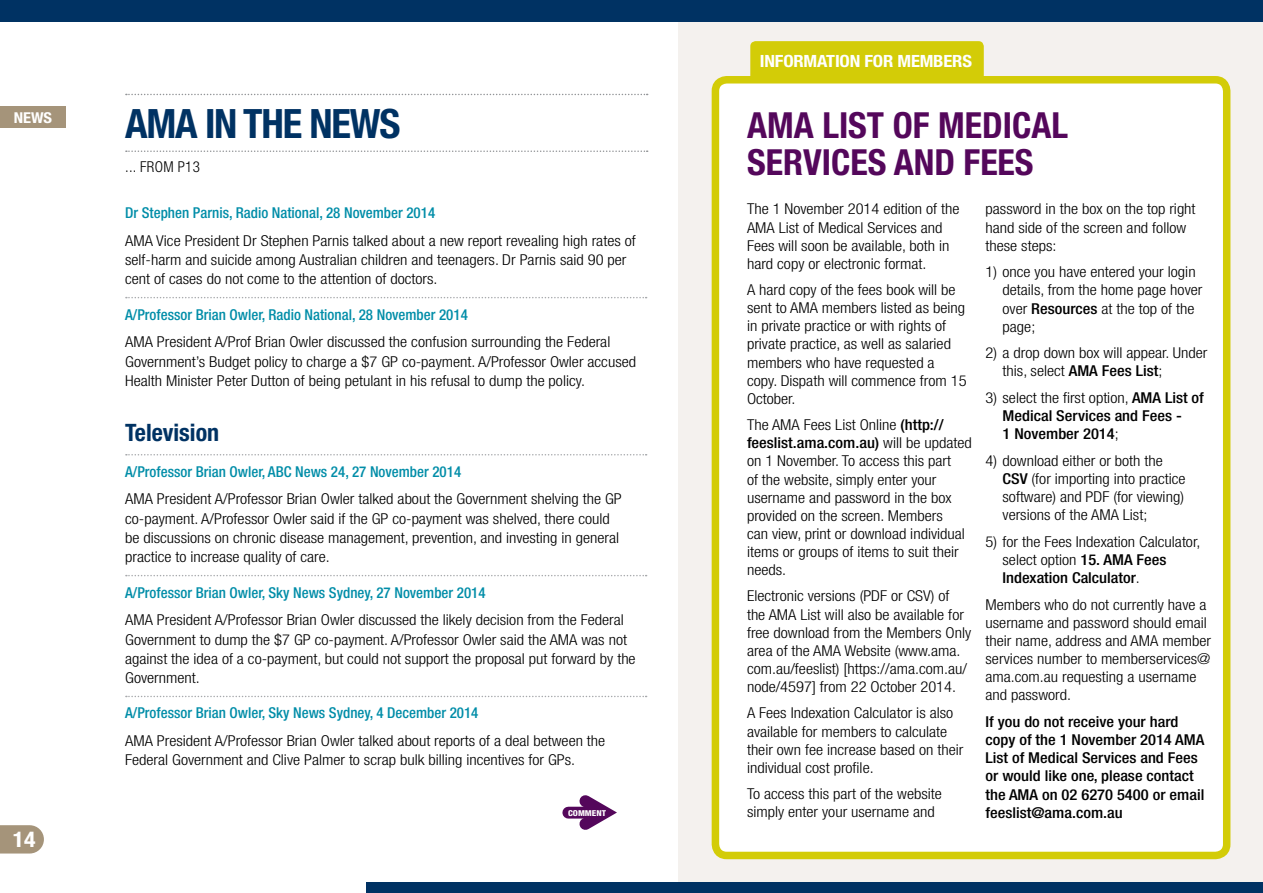
<style>
.page{position:relative;width:1263px;height:893px;background:#fff}
.page>*{position:absolute;margin:0;border:0;box-sizing:border-box;transform-origin:0 0}
.t1{font:700 condensed 40.5px "Helvetica Neue";letter-spacing:-.03em;color:#003263}
.t2{font:700 condensed 36px/37.7px "Helvetica Neue";color:#54075b}
.t3{font:700 condensed 24px "Helvetica Neue";color:#003263}
.t4{font:700 condensed 21.6px "Helvetica Neue";color:#fff;scale:1.1 1}
.t5{font:700 condensed 16.8px "Helvetica Neue";letter-spacing:-.01em;color:#fff;scale:1.1 1}
.t6{font:300 condensed 15px/18px "Helvetica Neue";color:#000;scale:1.1 1}
.t7{font:500 condensed 15px "Helvetica Neue";color:#008da8}
.t8{font:500 condensed 15px/18.1px "Helvetica Neue";color:#000;scale:1.1 1}
.t9{font:300 condensed 15px "Helvetica Neue";color:#000}
.t10{font:700 condensed 15px "Helvetica Neue";color:#fff;scale:1.1 1}
.t11{font:800 condensed 8.1px "Helvetica Neue";color:#fff;scale:1.1 1}
.s1{font-weight:500}
.s2{font-weight:300}
</style>
<div class="page">
<div style="left:678px;top:0;width:585px;height:893px;background:#f4f1ee"></div>
<svg style="left:126px;top:297px;width:521px;height:1px"></svg>
<svg style="left:126px;top:454px;width:521px;height:1px"></svg>
<svg style="left:126px;top:575px;width:521px;height:1px"></svg>
<svg style="left:126px;top:696px;width:521px;height:1px"></svg>
<div style="left:0;top:106px;width:66px;height:22px;background:#a5947a"></div>
<svg style="left:126px;top:94px;width:522px;height:1px"></svg>
<svg style="left:126px;top:150px;width:522px;height:2px"></svg>
<div style="left:0;top:1px;width:1263px;height:21px;background:#003263"></div>
<svg style="left:0;top:825px;width:44px;height:28px"></svg>
<div style="left:367px;top:882px;width:896px;height:11px;background:#003263"></div>
<svg style="left:569px;top:795px;width:48px;height:35px"></svg>
<div style="left:568px;top:807px;width:31px;height:12px;background:#54075b"></div>
<div style="left:715px;top:80px;width:512px;height:775px;background:#fff;border-radius:11px"></div>
<div style="left:712px;top:76px;width:518px;height:783px;border:8px solid #d3cc07;border-radius:11px"></div>
<div style="left:750px;top:41px;width:234px;height:40px;background:#d3cc07;border-radius:5px"></div>
<p class="t10" style="left:14px;top:109px;width:36px">NEWS</p>
<h1 class="t1" style="left:125px;top:99px;width:277px">AMA IN THE NEWS</h1>
<p class="t9" style="left:125px;top:158px;width:76px">... FROM P13</p>
<p class="t7" style="left:125px;top:204px;width:312px">Dr Stephen Parnis, Radio National, 28 November 2014</p>
<p class="t6" style="left:125px;top:231px;width:466px;line-height:19.2px">AMA Vice President Dr Stephen Parnis talked about a new report revealing high rates of self-harm and suicide among Australian children and teenagers. Dr Parnis said 90 per cent of cases do not come to the attention of doctors.</p>
<p class="t7" style="left:125px;top:305px;width:344px">A/Professor Brian Owler, Radio National, 28 November 2014</p>
<p class="t6" style="left:125px;top:332px;width:466px;line-height:19.2px">AMA President A/Prof Brian Owler discussed the confusion surrounding the Federal<br>Government’s Budget policy to charge a $7 GP co-payment. A/Professor Owler accused<br>Health Minister Peter Dutton of being petulant in his refusal to dump the policy.</p>
<h3 class="t3" style="left:125px;top:418px;width:96px">Television</h3>
<p class="t7" style="left:125px;top:462px;width:338px">A/Professor Brian Owler, ABC News 24, 27 November 2014</p>
<p class="t6" style="left:125px;top:489px;width:453px;line-height:19.2px">AMA President A/Professor Brian Owler talked about the Government shelving the GP co-payment. A/Professor Owler said if the GP co-payment was shelved, there could be discussions on chronic disease management, prevention, and investing in general practice to increase quality of care.</p>
<p class="t7" style="left:125px;top:583px;width:362px">A/Professor Brian Owler, Sky News Sydney, 27 November 2014</p>
<p class="t6" style="left:125px;top:610px;width:466px;line-height:19.2px">AMA President A/Professor Brian Owler discussed the likely decision from the Federal Government to dump the $7 GP co-payment. A/Professor Owler said the AMA was not against the idea of a co-payment, but could not support the proposal put forward by the Government.</p>
<p class="t7" style="left:125px;top:704px;width:355px">A/Professor Brian Owler, Sky News Sydney, 4 December 2014</p>
<p class="t6" style="left:125px;top:731px;width:438px;line-height:19.2px">AMA President A/Professor Brian Owler talked about reports of a deal between the<br>Federal Government and Clive Palmer to scrap bulk billing incentives for GPs.</p>
<h3 class="t4" style="left:13px;top:826px;width:22px">14</h3>
<p class="t11" style="left:568px;top:808px;width:36px">COMMENT</p>
<p class="t5" style="left:760px;top:51px;width:194px">INFORMATION FOR MEMBERS</p>
<h2 class="t2" style="left:747px;top:105px;width:323px">AMA LIST OF MEDICAL<br>SERVICES AND FEES</h2>
<p class="t6" style="left:747px;top:200px;width:195px">The 1 November 2014 edition of the AMA List of Medical Services and Fees will soon be available, both in hard copy or electronic format.</p>
<p class="t6" style="left:747px;top:281px;width:201px">A hard copy of the fees book will be sent to AMA members listed as being in private practice or with rights of private practice, as well as salaried members who have requested a copy. Dispath will commence from 15<br>October.</p>
<p class="t6" style="left:747px;top:416px;width:206px">The AMA Fees List Online <span class="s1">(http:// feeslist.ama.com.au)</span> will be updated on 1 November. To access this part<br>of the website, simply enter your username and password in the box provided on the screen. Members<br>can view, print or download individual items or groups of items to suit their needs.</p>
<p class="t6" style="left:747px;top:587px;width:205px">Electronic versions (PDF or CSV) of the AMA List will also be available for free download from the Members Only area of the AMA Website (www.ama. com.au/feeslist) [https://ama.com.au/ node/4597] from 22 October 2014.</p>
<p class="t6" style="left:747px;top:704px;width:198px">A Fees Indexation Calculator is also available for members to calculate their own fee increase based on their individual cost profile.</p>
<p class="t6" style="left:747px;top:785px;width:179px">To access this part of the website simply enter your username and</p>
<p class="t6" style="left:985px;top:200px;width:192px">password in the box on the top right hand side of the screen and follow these steps:</p>
<p class="t6" style="left:1002px;top:263px;width:183px;text-indent:-17px">1) once you have entered your login details, from the home page hover over <span class="s1">Resources</span> at the top of the page;</p>
<p class="t6" style="left:1002px;top:344px;width:188px;text-indent:-17px">2) a drop down box will appear. Under this, select <span class="s1">AMA Fees List</span>;</p>
<p class="t8" style="left:1002px;top:388px;width:184px;text-indent:-17px"><span class="s2">3) select the first option,</span> AMA List of<br>Medical Services and Fees -<br>1 November 2014<span class="s2">;</span></p>
<p class="t6" style="left:1002px;top:451px;width:168px;text-indent:-17px">4) download either or both the<br><span class="s1">CSV</span> (for importing into practice software) and PDF (for viewing) versions of the AMA List;</p>
<p class="t6" style="left:1002px;top:532px;width:181px;text-indent:-17px">5) for the Fees Indexation Calculator, select option <span class="s1">15. AMA Fees<br>Indexation Calculator</span>.</p>
<p class="t6" style="left:985px;top:595px;width:206px">Members who do not currently have a username and password should email their name, address and AMA member services number to memberservices@ ama.com.au requesting a username and password.</p>
<p class="t8" style="left:985px;top:712px;width:200px">If you do not receive your hard copy of the 1 November 2014 AMA<br>List of Medical Services and Fees or would like one, please contact the AMA on 02 6270 5400 or email feeslist@ama.com.au</p>
</div>
